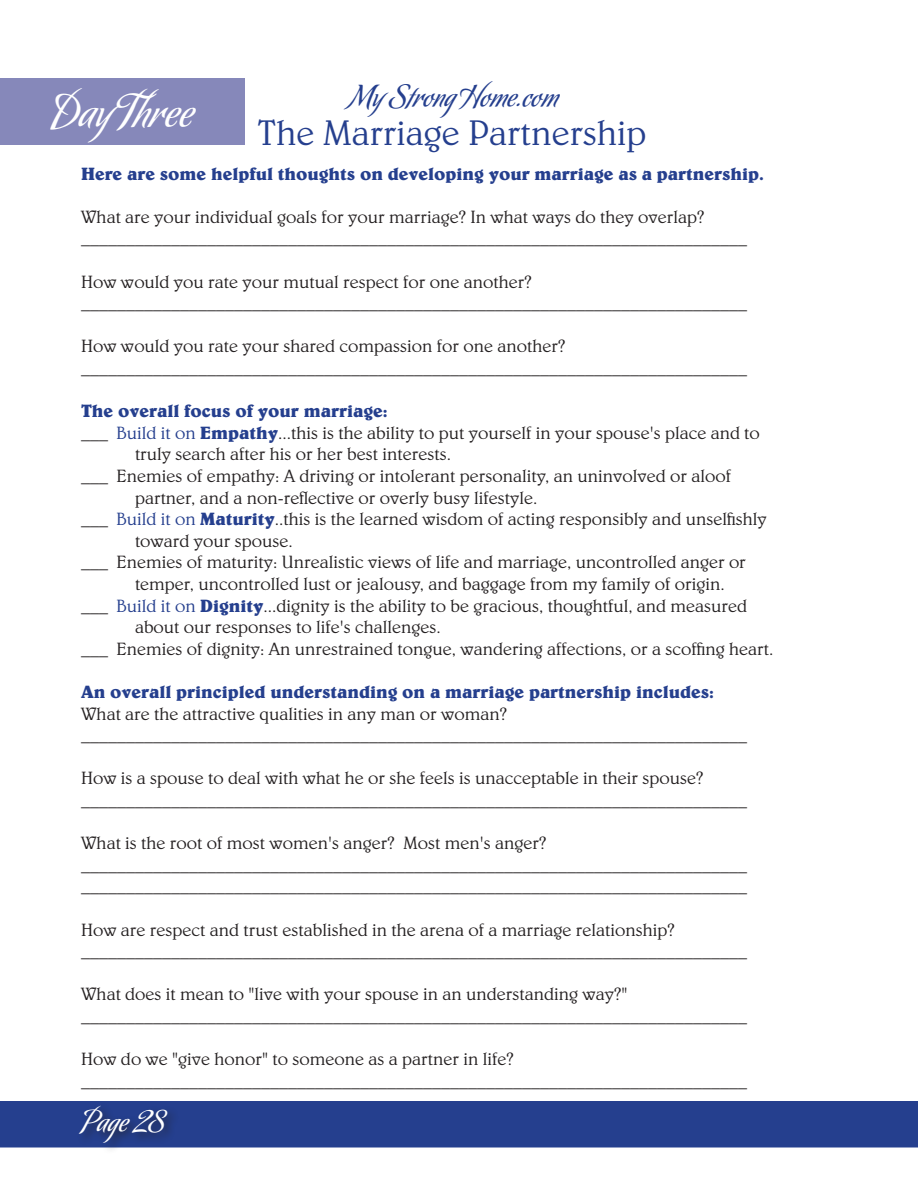
<style>
.page{position:relative;width:918px;height:1188px;background:#fff}
.page>*{position:absolute;margin:0;border:0;box-sizing:border-box;transform-origin:0 0}
.t1{font:45px "Koziupack";color:#fff}
.t2{font:300 36px "Belwe";color:#253f8e}
.t3{font:30px "Koziupack";color:#253f8e}
.t4{font:30px "Koziupack";color:#fff}
.t5{font:300 18px/21.6px "Belwe";color:#231f20}
.t6{font:700 18px "Belwe";color:#253f8e}
.s1{color:#253f8e}
.s2{font-weight:700;color:#253f8e}
</style>
<div class="page">
<div style="left:0;top:1101px;width:918px;height:47px;background:#253f8e;border:2px solid #253f8e"></div>
<div style="left:76px;top:1103px;width:103px;height:51px;background:#231f20;opacity:.75"></div>
<div style="left:0;top:78px;width:244px;height:67px;background:#8688ba"></div>
<p class="t1" style="left:52px;top:85px;width:142px">Day Three</p>
<h3 class="t3" style="left:350px;top:79px;width:210px">My Strong Home.com</h3>
<p class="t2" style="left:257px;top:112px;width:391px">The Marriage Partnership</p>
<p class="t6" style="left:81px;top:163px;width:685px">Here are some helpful thoughts on developing your marriage as a partnership.</p>
<p class="t5" style="left:81px;top:206px;width:625px">What are your individual goals for your marriage? In what ways do they overlap?</p>
<p class="t5" style="left:81px;top:228px;width:667px">__________________________________________________________________________</p>
<p class="t5" style="left:81px;top:271px;width:452px">How would you rate your mutual respect for one another?</p>
<p class="t5" style="left:81px;top:292px;width:667px">__________________________________________________________________________</p>
<p class="t5" style="left:81px;top:336px;width:486px">How would you rate your shared compassion for one another?</p>
<p class="t5" style="left:81px;top:357px;width:667px">__________________________________________________________________________</p>
<p class="t6" style="left:81px;top:400px;width:308px">The overall focus of your marriage:</p>
<p class="t5" style="left:135px;top:422px;width:626px;text-indent:-54px">___ <span class="s1">Build it on</span> <span class="s2">Empathy</span>...this is the ability to put yourself in your spouse's place and to truly search after his or her best interests.</p>
<p class="t5" style="left:135px;top:465px;width:598px;text-indent:-54px">___ Enemies of empathy: A driving or intolerant personality, an uninvolved or aloof partner, and a non-reflective or overly busy lifestyle.</p>
<p class="t5" style="left:81px;top:508px;width:687px">___ <span class="s1">Build it on</span> <span class="s2">Maturity</span>..this is the learned wisdom of acting responsibly and unselfishly</p>
<p class="t5" style="left:135px;top:530px;width:159px">toward your spouse.</p>
<p class="t5" style="left:135px;top:552px;width:612px;text-indent:-54px">___ Enemies of maturity: Unrealistic views of life and marriage, uncontrolled anger or temper, uncontrolled lust or jealousy, and baggage from my family of origin.</p>
<p class="t5" style="left:135px;top:595px;width:614px;text-indent:-54px">___ <span class="s1">Build it on</span> <span class="s2">Dignity</span>...dignity is the ability to be gracious, thoughtful, and measured about our responses to life's challenges.</p>
<p class="t5" style="left:81px;top:638px;width:694px">___ Enemies of dignity: An unrestrained tongue, wandering affections, or a scoffing heart.</p>
<p class="t6" style="left:81px;top:681px;width:634px">An overall principled understanding on a marriage partnership includes:</p>
<p class="t5" style="left:81px;top:703px;width:428px">What are the attractive qualities in any man or woman?</p>
<p class="t5" style="left:81px;top:724px;width:667px">__________________________________________________________________________</p>
<p class="t5" style="left:81px;top:768px;width:624px">How is a spouse to deal with what he or she feels is unacceptable in their spouse?</p>
<p class="t5" style="left:81px;top:789px;width:667px">__________________________________________________________________________</p>
<p class="t5" style="left:81px;top:832px;width:467px">What is the root of most women's anger? Most men's anger?</p>
<p class="t5" style="left:81px;top:854px;width:667px">__________________________________________________________________________</p>
<p class="t5" style="left:81px;top:876px;width:667px">__________________________________________________________________________</p>
<p class="t5" style="left:81px;top:919px;width:595px">How are respect and trust established in the arena of a marriage relationship?</p>
<p class="t5" style="left:81px;top:940px;width:667px">__________________________________________________________________________</p>
<p class="t5" style="left:81px;top:984px;width:548px">What does it mean to "live with your spouse in an understanding way?"</p>
<p class="t5" style="left:81px;top:1005px;width:667px">__________________________________________________________________________</p>
<p class="t5" style="left:81px;top:1048px;width:434px">How do we "give honor" to someone as a partner in life?</p>
<p class="t5" style="left:81px;top:1070px;width:667px">__________________________________________________________________________</p>
<p class="t4" style="left:83px;top:1103px;width:82px">Page 28</p>
</div>
